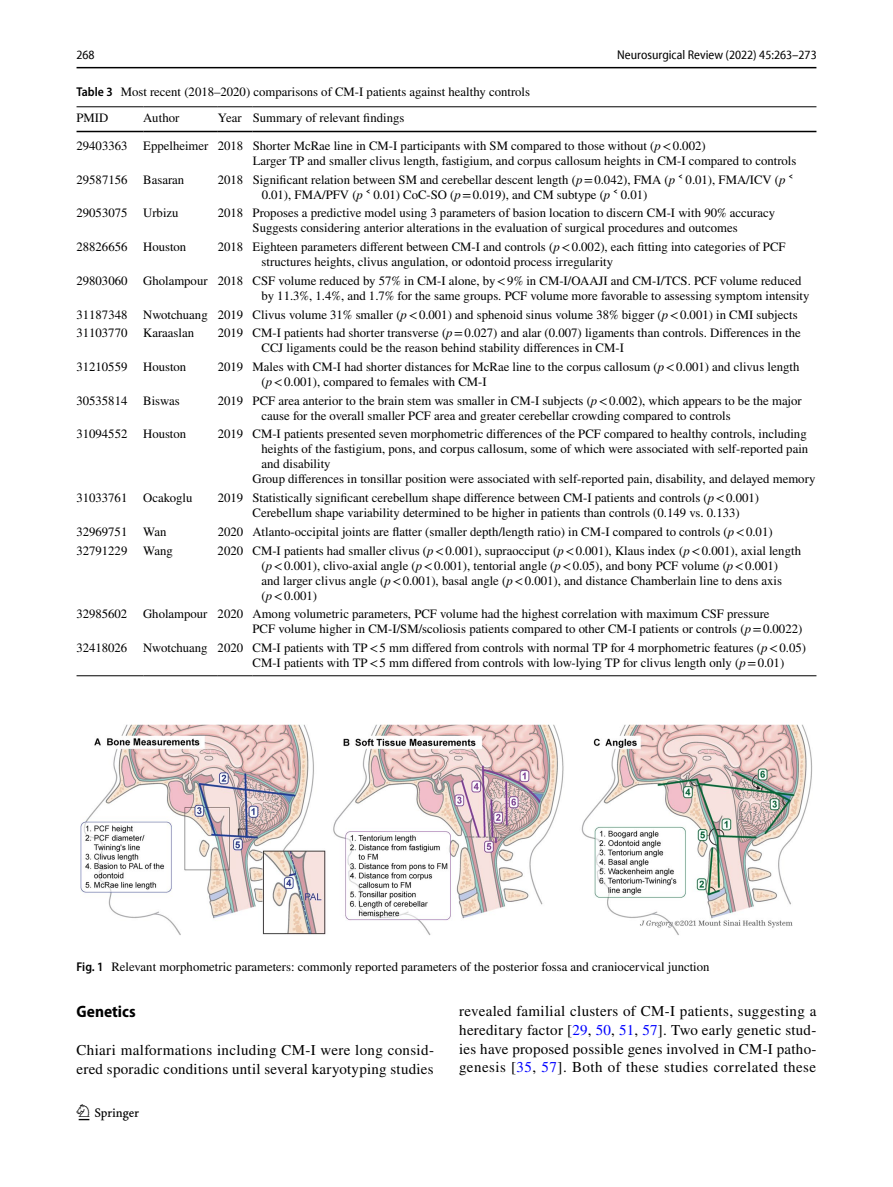
<style>
.page{position:relative;width:893px;height:1187px;background:#fff}
.page>*{position:absolute;margin:0;border:0;box-sizing:border-box;transform-origin:0 0}
.t1{font:22.5px "Springnew Regular 2";color:#000}
.t2{font:700 semi-condensed 16.5px "Myriad Pro";color:#000}
.t3{font:15px/18.8px "STIX";letter-spacing:.025em;color:#000}
.t4{font:12.75px/15px "STIX";color:#000}
.t5{font:semi-condensed 12.75px "Myriad Pro Unic";color:#000}
.s1{font-family:"Myriad Pro";font-weight:600;font-stretch:semi-condensed}
.s2{font-style:italic}
.s3{color:#00f}
</style>
<div class="page">
<hr style="left:77px;top:67px;width:739px;height:1px;background:#000">
<hr style="left:77px;top:106px;width:66px;height:1px;background:#000">
<hr style="left:77px;top:131px;width:66px;height:1px;background:#000">
<hr style="left:143px;top:106px;width:75px;height:1px;background:#000">
<hr style="left:143px;top:131px;width:75px;height:1px;background:#000">
<hr style="left:218px;top:106px;width:35px;height:1px;background:#000">
<hr style="left:218px;top:131px;width:35px;height:1px;background:#000">
<hr style="left:253px;top:106px;width:563px;height:1px;background:#000">
<hr style="left:253px;top:131px;width:563px;height:1px;background:#000">
<hr style="left:77px;top:675px;width:66px;height:1px;background:#000">
<hr style="left:143px;top:675px;width:75px;height:1px;background:#000">
<hr style="left:218px;top:675px;width:35px;height:1px;background:#000">
<hr style="left:253px;top:675px;width:563px;height:1px;background:#000">
<img style="left:81px;top:724px;width:731px;height:211px">
<p class="t5" style="left:76px;top:50px;width:20px">268</p>
<p class="t5" style="left:617px;top:50px;width:201px">Neurosurgical Review (2022) 45:263–273</p>
<p class="t4" style="left:77px;top:80px;width:455px;line-height:25.5px"><span class="s1">Table 3</span> Most recent (2018–2020) comparisons of CM-I patients against healthy controls<br>PMID</p>
<p class="t4" style="left:143px;top:111px;width:38px">Author</p>
<p class="t4" style="left:218px;top:111px;width:188px">Year Summary of relevant findings</p>
<p class="t4" style="left:253px;top:139px;width:545px;text-indent:-176px">29403363 Eppelheimer 2018 Shorter McRae line in CM-I participants with SM compared to those without (<span class="s2">p</span>&lt;0.002)<br>Larger TP and smaller clivus length, fastigium, and corpus callosum heights in CM-I compared to controls</p>
<p class="t4" style="left:77px;top:173px;width:109px">29587156 Basaran</p>
<p class="t4" style="left:262px;top:173px;width:533px;text-indent:-44px">2018 Significant relation between SM and cerebellar descent length (<span class="s2">p</span>=0.042), FMA (<span class="s2">p</span> ˂ 0.01), FMA/ICV (<span class="s2">p</span> ˂<br>0.01), FMA/PFV (<span class="s2">p</span> ˂ 0.01) CoC-SO (<span class="s2">p</span>=0.019), and CM subtype (<span class="s2">p</span> ˂ 0.01)</p>
<p class="t4" style="left:76px;top:206px;width:104px">29053075 Urbizu</p>
<p class="t4" style="left:218px;top:206px;width:559px;text-align:center">2018 Proposes a predictive model using 3 parameters of basion location to discern CM-I with 90% accuracy<br>Suggests considering anterior alterations in the evaluation of surgical procedures and outcomes</p>
<p class="t4" style="left:76px;top:240px;width:111px">28826656 Houston</p>
<p class="t4" style="left:262px;top:240px;width:525px;text-indent:-44px">2018 Eighteen parameters different between CM-I and controls (<span class="s2">p</span>&lt;0.002), each fitting into categories of PCF structures heights, clivus angulation, or odontoid process irregularity</p>
<p class="t4" style="left:262px;top:274px;width:549px;text-indent:-185px">29803060 Gholampour 2018 CSF volume reduced by 57% in CM-I alone, by&lt;9% in CM-I/OAAJI and CM-I/TCS. PCF volume reduced by 11.3%, 1.4%, and 1.7% for the same groups. PCF volume more favorable to assessing symptom intensity</p>
<p class="t4" style="left:76px;top:306px;width:723px;line-height:18.8px">31187348 Nwotchuang 2019 Clivus volume 31% smaller (<span class="s2">p</span>&lt;0.001) and sphenoid sinus volume 38% bigger (<span class="s2">p</span>&lt;0.001) in CMI subjects<br>31103770 Karaaslan</p>
<p class="t4" style="left:262px;top:326px;width:541px;text-indent:-44px">2019 CM-I patients had shorter transverse (<span class="s2">p</span>=0.027) and alar (0.007) ligaments than controls. Differences in the<br>CCJ ligaments could be the reason behind stability differences in CM-I</p>
<p class="t4" style="left:76px;top:360px;width:111px">31210559 Houston</p>
<p class="t4" style="left:262px;top:360px;width:539px;text-indent:-44px">2019 Males with CM-I had shorter distances for McRae line to the corpus callosum (<span class="s2">p</span>&lt;0.001) and clivus length (<span class="s2">p</span>&lt;0.001), compared to females with CM-I</p>
<p class="t4" style="left:76px;top:394px;width:105px">30535814 Biswas</p>
<p class="t4" style="left:262px;top:394px;width:542px;text-indent:-44px">2019 PCF area anterior to the brain stem was smaller in CM-I subjects (<span class="s2">p</span>&lt;0.002), which appears to be the major cause for the overall smaller PCF area and greater cerebellar crowding compared to controls</p>
<p class="t4" style="left:76px;top:427px;width:111px">31094552 Houston</p>
<p class="t4" style="left:218px;top:427px;width:590px">2019 CM-I patients presented seven morphometric differences of the PCF compared to healthy controls, including</p>
<p class="t4" style="left:262px;top:442px;width:548px">heights of the fastigium, pons, and corpus callosum, some of which were associated with self-reported pain</p>
<p class="t4" style="left:262px;top:457px;width:71px">and disability</p>
<p class="t4" style="left:253px;top:472px;width:564px">Group differences in tonsillar position were associated with self-reported pain, disability, and delayed memory</p>
<p class="t4" style="left:76px;top:491px;width:118px">31033761 Ocakoglu</p>
<p class="t4" style="left:253px;top:491px;width:508px;text-indent:-35px">2019 Statistically significant cerebellum shape difference between CM-I patients and controls (<span class="s2">p</span>&lt;0.001)<br>Cerebellum shape variability determined to be higher in patients than controls (0.149 vs. 0.133)</p>
<p class="t4" style="left:76px;top:525px;width:92px">32969751 Wan</p>
<p class="t4" style="left:218px;top:525px;width:556px">2020 Atlanto-occipital joints are flatter (smaller depth/length ratio) in CM-I compared to controls (<span class="s2">p</span>&lt;0.01)</p>
<p class="t4" style="left:76px;top:543px;width:98px">32791229 Wang</p>
<p class="t4" style="left:262px;top:543px;width:541px;text-indent:-44px">2020 CM-I patients had smaller clivus (<span class="s2">p</span>&lt;0.001), supraocciput (<span class="s2">p</span>&lt;0.001), Klaus index (<span class="s2">p</span>&lt;0.001), axial length (<span class="s2">p</span>&lt;0.001), clivo-axial angle (<span class="s2">p</span>&lt;0.001), tentorial angle (<span class="s2">p</span>&lt;0.05), and bony PCF volume (<span class="s2">p</span>&lt;0.001)<br>and larger clivus angle (<span class="s2">p</span>&lt;0.001), basal angle (<span class="s2">p</span>&lt;0.001), and distance Chamberlain line to dens axis (<span class="s2">p</span>&lt;0.001)</p>
<p class="t4" style="left:252px;top:607px;width:551px;text-indent:-176px">32985602 Gholampour 2020 Among volumetric parameters, PCF volume had the highest correlation with maximum CSF pressure<br>PCF volume higher in CM-I/SM/scoliosis patients compared to other CM-I patients or controls (<span class="s2">p</span>=0.0022)</p>
<p class="t4" style="left:252px;top:641px;width:555px;text-indent:-176px">32418026 Nwotchuang 2020 CM-I patients with TP&lt;5 mm differed from controls with normal TP for 4 morphometric features (<span class="s2">p</span>&lt;0.05)<br>CM-I patients with TP&lt;5 mm differed from controls with low-lying TP for clivus length only (<span class="s2">p</span>=0.01)</p>
<p class="t4" style="left:77px;top:960px;width:634px"><span class="s1">Fig. 1</span> Relevant morphometric parameters: commonly reported parameters of the posterior fossa and craniocervical junction</p>
<p class="t2" style="left:77px;top:1002px;width:61px">Genetics</p>
<p class="t3" style="left:77px;top:1041px;width:359px">Chiari malformations including CM-I were long consid&shy;ered sporadic conditions until several karyotyping studies</p>
<h1 class="t1" style="left:79px;top:1104px;width:62px">1 3</h1>
<p class="t3" style="left:459px;top:1002px;width:359px;text-align:justify">revealed familial clusters of CM-I patients, suggesting a hereditary factor [<span class="s3">29</span>, <span class="s3">50</span>, <span class="s3">51</span>, <span class="s3">57</span>]. Two early genetic stud&shy;ies have proposed possible genes involved in CM-I patho&shy;genesis [<span class="s3">35</span>, <span class="s3">57</span>]. Both of these studies correlated these</p>
</div>
